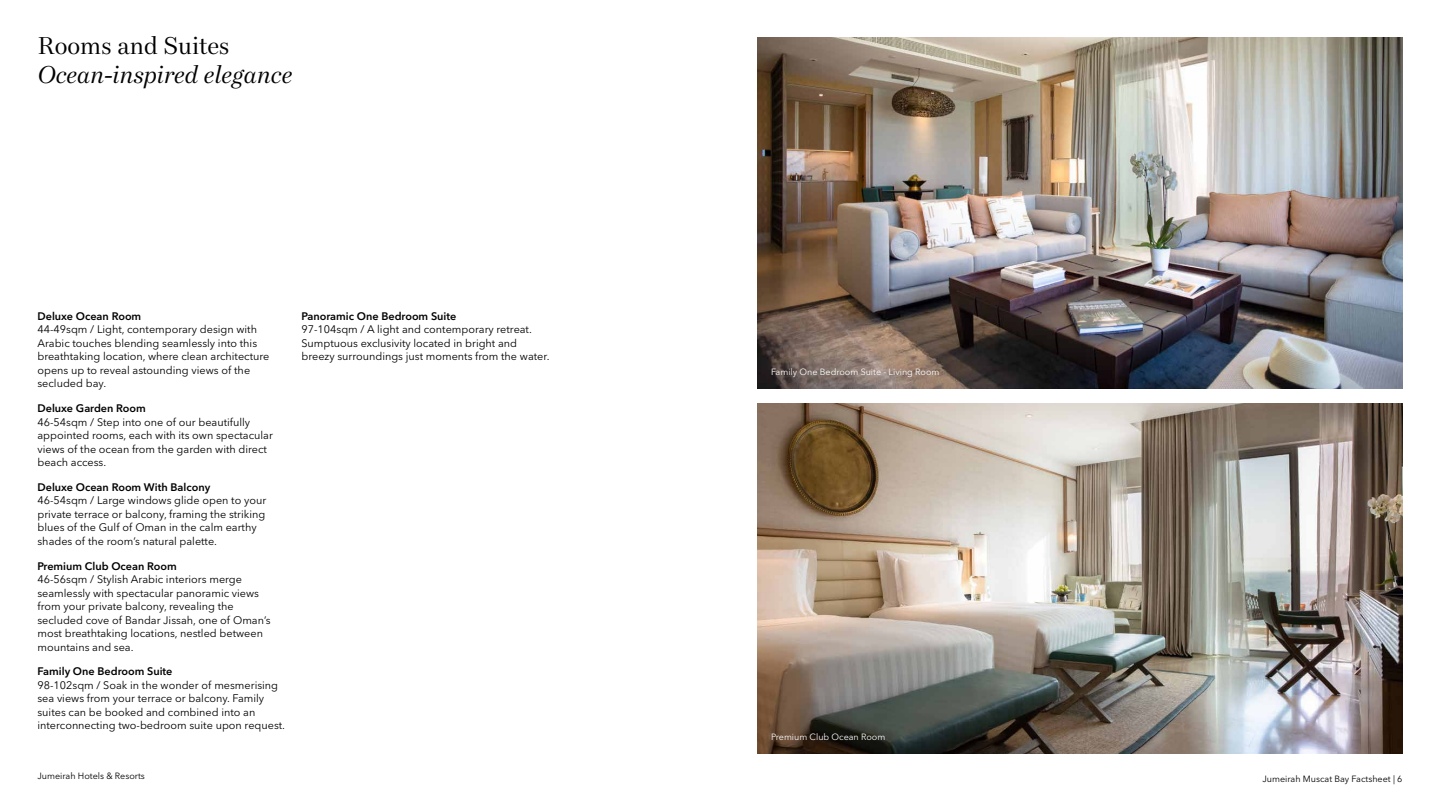
<style>
.page{position:relative;width:1440px;height:810px;background:#fff}
.page>*{position:absolute;margin:0;border:0;box-sizing:border-box;transform-origin:0 0}
.t1{font:italic 24px "Bressay Display";color:#000}
.t2{font:24px "Bressay Display";color:#000}
.t3{font:10.88px/13.5px "Avenir Next World";color:#000}
.t4{font:600 10.88px "Avenir Next World";color:#000}
.t5{font:9px "Avenir Next World";color:#fff}
.t6{font:9px "Avenir Next World";color:#000}
</style>
<div class="page">
<img style="left:758px;top:38px;width:644px;height:350px">
<img style="left:758px;top:403px;width:644px;height:351px">
<h1 class="t2" style="left:38px;top:32px;width:193px">Rooms and Suites</h1>
<h1 class="t1" style="left:38px;top:60px;width:256px">Ocean-inspired elegance</h1>
<p class="t4" style="left:38px;top:310px;width:105px">Deluxe Ocean Room</p>
<p class="t3" style="left:38px;top:323px;width:233px">44-49sqm / Light, contemporary design with Arabic touches blending seamlessly into this breathtaking location, where clean architecture opens up to reveal astounding views of the secluded bay.</p>
<p class="t4" style="left:38px;top:402px;width:110px">Deluxe Garden Room</p>
<p class="t3" style="left:38px;top:415px;width:237px">46-54sqm / Step into one of our beautifully appointed rooms, each with its own spectacular views of the ocean from the garden with direct beach access.</p>
<p class="t4" style="left:38px;top:481px;width:174px">Deluxe Ocean Room With Balcony</p>
<p class="t3" style="left:38px;top:494px;width:230px">46-54sqm / Large windows glide open to your private terrace or balcony, framing the striking blues of the Gulf of Oman in the calm earthy shades of the room’s natural palette.</p>
<p class="t4" style="left:38px;top:560px;width:141px">Premium Club Ocean Room</p>
<p class="t3" style="left:38px;top:573px;width:235px">46-56sqm / Stylish Arabic interiors merge seamlessly with spectacular panoramic views from your private balcony, revealing the secluded cove of Bandar Jissah, one of Oman’s most breathtaking locations, nestled between mountains and sea.</p>
<p class="t4" style="left:38px;top:665px;width:137px">Family One Bedroom Suite</p>
<p class="t3" style="left:38px;top:678px;width:249px">98-102sqm / Soak in the wonder of mesmerising sea views from your terrace or balcony. Family suites can be booked and combined into an interconnecting two-bedroom suite upon request.</p>
<p class="t4" style="left:302px;top:310px;width:156px">Panoramic One Bedroom Suite</p>
<p class="t3" style="left:302px;top:323px;width:250px">97-104sqm / A light and contemporary retreat.<br>Sumptuous exclusivity located in bright and breezy surroundings just moments from the water.</p>
<p class="t5" style="left:771px;top:364px;width:170px">Family One Bedroom Suite - Living Room</p>
<p class="t5" style="left:771px;top:730px;width:116px">Premium Club Ocean Room</p>
<p class="t6" style="left:38px;top:769px;width:109px">Jumeirah Hotels &amp; Resorts</p>
<p class="t6" style="left:1263px;top:772px;width:141px">Jumeirah Muscat Bay Factsheet | 6</p>
</div>
